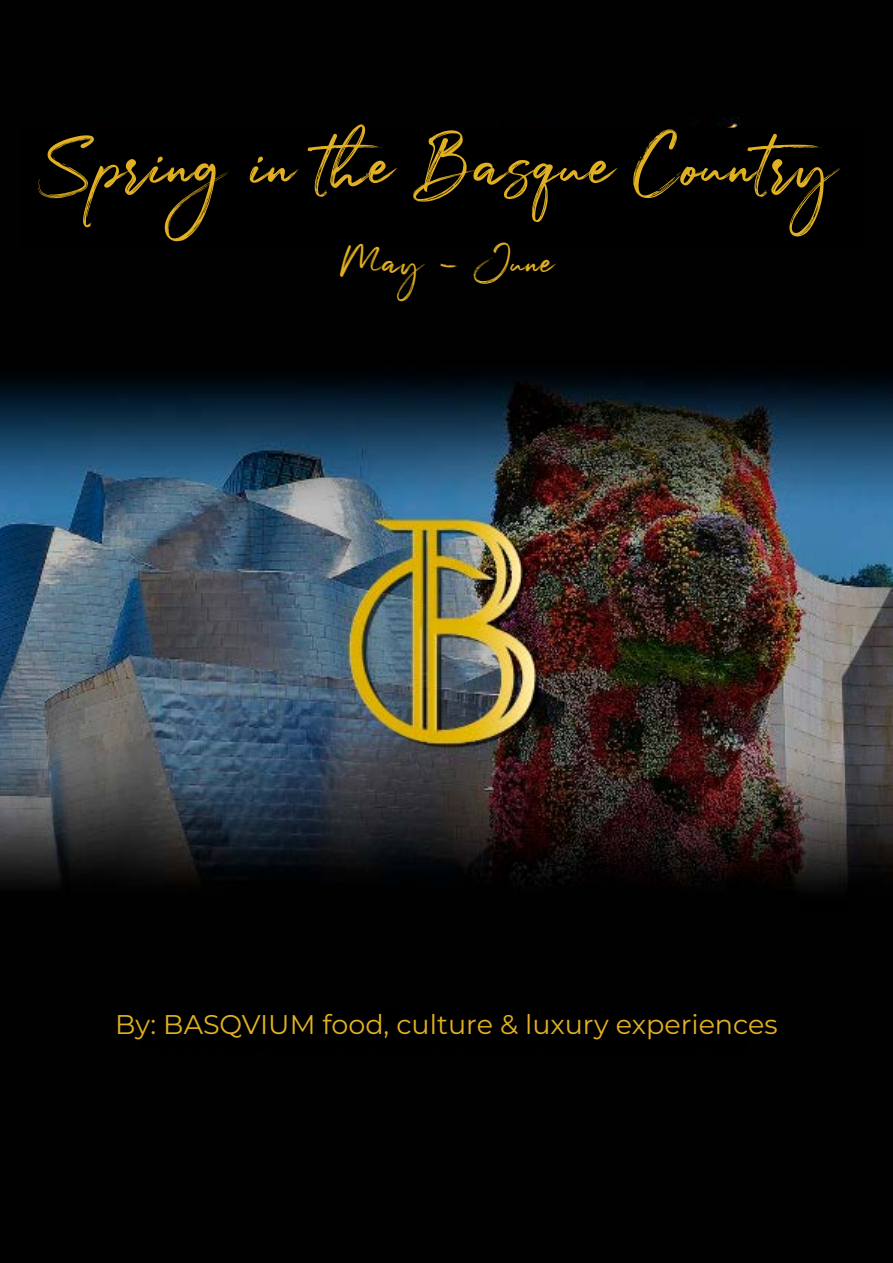
<style>
.page{position:relative;width:893px;height:1263px;background:#fff}
.page>*{position:absolute;margin:0;border:0;box-sizing:border-box;transform-origin:0 0}
.t1{font:79.5px "Julietta Messie";color:#e2b122}
.t2{font:43.5px "Julietta Messie";color:#e2b122}
.t3{font:100 27px "Montserrat";color:#e2b122}
</style>
<div class="page">
<img style="left:0;top:0;width:893px;height:1263px">
<div style="left:142px;top:1004px;width:605px;height:48px;background:#000"></div>
<div style="left:141px;top:1003px;width:606px;height:50px;border:2px solid #000"></div>
<div style="left:21px;top:128px;width:844px;height:118px;background:#000"></div>
<div style="left:20px;top:128px;width:845px;height:119px;border:2px solid #000"></div>
<h1 class="t1" style="left:38px;top:111px;width:797px">Spring in the Basque Country</h1>
<h2 class="t2" style="left:340px;top:232px;width:214px">May - June</h2>
<p class="t3" style="left:115px;top:1007px;width:664px">By: BASQVIUM food, culture &amp; luxury experiences</p>
</div>
